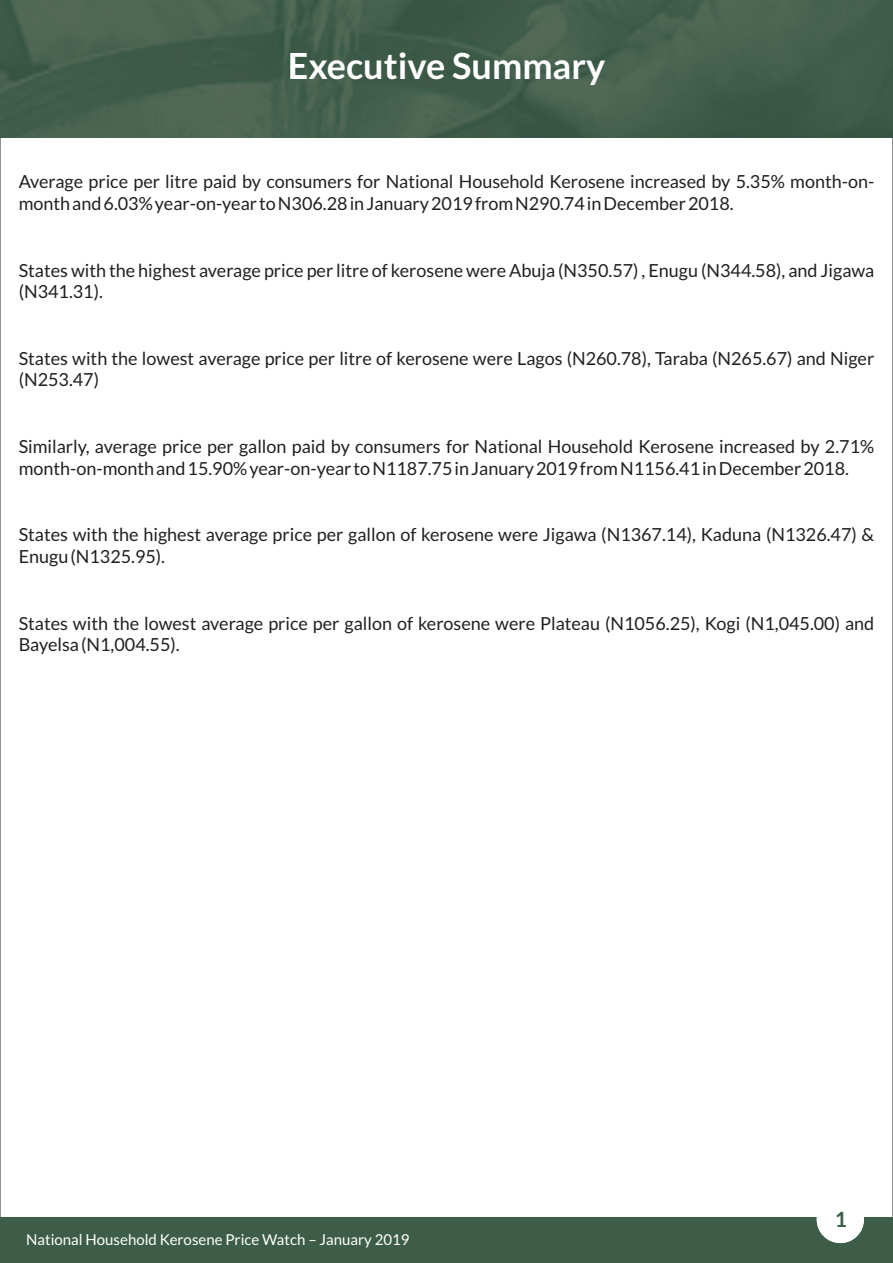
<style>
.page{position:relative;width:893px;height:1263px;background:#fff}
.page>*{position:absolute;margin:0;border:0;box-sizing:border-box;transform-origin:0 0}
.t1{font:700 36px "Lato";color:#fff}
.t2{font:700 21px "Lato";color:#3d5d48}
.t3{font:18px/21.6px "Lato";color:#231f20}
.t4{font:15px "Lato";color:#fff}
</style>
<div class="page">
<div style="left:0;top:1218px;width:893px;height:45px;background:#3d5d48"></div>
<div style="left:817px;top:1196px;width:47px;height:47px;background:#fff;border-radius:50%"></div>
<img style="left:0;top:0;width:893px;height:138px">
<h1 class="t1" style="left:288px;top:50px;width:319px">Executive Summary</h1>
<p class="t3" style="left:19px;top:172px;width:857px">Average price per litre paid by consumers for National Household Kerosene increased by 5.35% month-on&shy;month and 6.03% year-on-year to N306.28 in January 2019 from N290.74 in December 2018.</p>
<p class="t3" style="left:19px;top:260px;width:857px">States with the highest average price per litre of kerosene were Abuja (N350.57) , Enugu (N344.58), and Jigawa (N341.31).</p>
<p class="t3" style="left:19px;top:348px;width:857px">States with the lowest average price per litre of kerosene were Lagos (N260.78), Taraba (N265.67) and Niger (N253.47)</p>
<p class="t3" style="left:19px;top:437px;width:857px">Similarly, average price per gallon paid by consumers for National Household Kerosene increased by 2.71% month-on-month and 15.90% year-on-year to N1187.75 in January 2019 from N1156.41 in December 2018.</p>
<p class="t3" style="left:19px;top:525px;width:857px">States with the highest average price per gallon of kerosene were Jigawa (N1367.14), Kaduna (N1326.47) &amp;<br>Enugu (N1325.95).</p>
<p class="t3" style="left:19px;top:613px;width:857px">States with the lowest average price per gallon of kerosene were Plateau (N1056.25), Kogi (N1,045.00) and<br>Bayelsa (N1,004.55).</p>
<p class="t4" style="left:26px;top:1233px;width:385px">National Household Kerosene Price Watch – January 2019</p>
<p class="t2" style="left:835px;top:1210px;width:14px">1</p>
</div>
